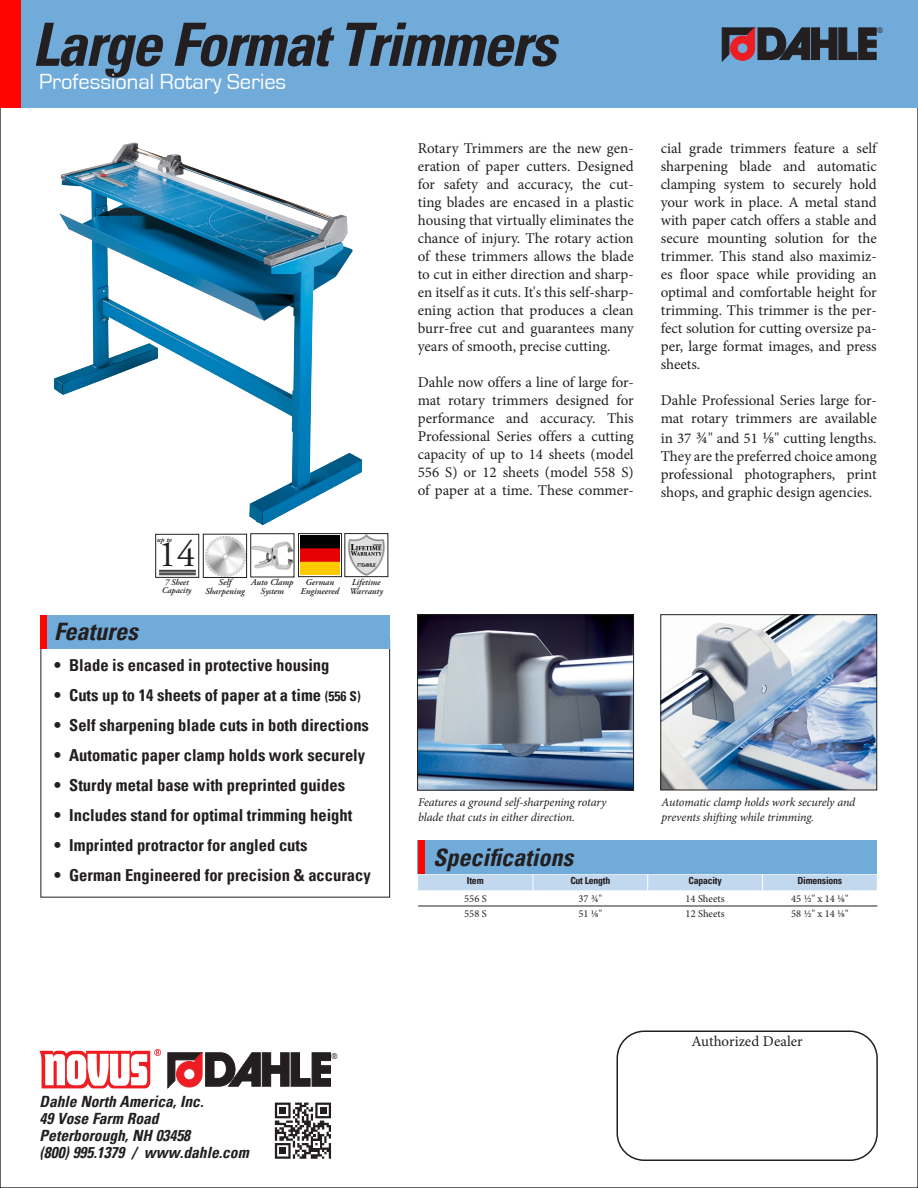
<style>
.page{position:relative;width:918px;height:1188px;background:#fff}
.page>*{position:absolute;margin:0;border:0;box-sizing:border-box;transform-origin:0 0}
.t1{font:italic 700 condensed 60px "Univers";letter-spacing:-.03em;color:#231f20}
.t2{font:37.2px "Adobe Garamond Pro";color:#231f20}
.t3{font:italic 700 condensed 24px "Univers";color:#231f20}
.t4{font:22.5px "Eurostile";color:#fff}
.t5{font:700 condensed 16.5px "Univers";color:#231f20}
.t6{font:italic 700 condensed 15.45px/17.1px "Univers";color:#231f20}
.t7{font:15px/18px "Minion Pro";color:#231f20;text-align:justify}
.t8{font:14.85px "Minion Pro";color:#231f20}
.t9{font:italic 12px/14.4px "Minion Pro";letter-spacing:-.01em;color:#231f20}
.t10{font:10.5px "Minion Pro";color:#231f20}
.t11{font:700 condensed 9.75px "Univers";letter-spacing:-.02em;color:#231f20}
.t12{font:italic 600 9px/8.7px "Adobe Garamond Pro";color:#231f20;text-align:center}
.t13{font:9px "Trebuchet MS";color:#231f20}
.t14{font:italic 600 8.85px/7.8px "Adobe Garamond Pro";letter-spacing:-.01em;color:#231f20;text-align:center}
.t15{font:8.55px "Trebuchet MS";color:#231f20}
.t16{font:italic 600 7.65px "Adobe Garamond Pro";color:#231f20}
.s1{font-size:16.5px}
.s2{font-size:13.5px}
</style>
<div class="page">
<div style="left:616px;top:1030px;width:262px;height:131px;border:2px solid #231f20;border-radius:27px"></div>
<svg style="left:168px;top:1052px;width:163px;height:36px"></svg>
<svg style="left:39px;top:1049px;width:122px;height:39px"></svg>
<svg style="left:274px;top:1102px;width:57px;height:57px"></svg>
<svg style="left:275px;top:1103px;width:56px;height:56px"></svg>
<div style="left:0;top:0;width:918px;height:108px;background:#71abda"></div>
<div style="left:0;top:0;width:20px;height:108px;background:#ff0501"></div>
<svg style="left:722px;top:27px;width:154px;height:35px"></svg>
<svg style="left:418px;top:874px;width:459px;height:17px"></svg>
<hr style="left:418px;top:906px;width:115px;height:1px;background:#231f20">
<hr style="left:533px;top:906px;width:115px;height:1px;background:#231f20">
<hr style="left:648px;top:906px;width:114px;height:1px;background:#231f20">
<hr style="left:762px;top:906px;width:115px;height:1px;background:#231f20">
<div style="left:40px;top:615px;width:350px;height:34px;background:#71abda"></div>
<div style="left:40px;top:615px;width:7px;height:34px;background:#ff0501"></div>
<div style="left:418px;top:840px;width:459px;height:34px;background:#71abda"></div>
<div style="left:418px;top:840px;width:6px;height:34px;background:#ff0501"></div>
<img style="left:347px;top:535px;width:38px;height:40px">
<div style="left:344px;top:533px;width:44px;height:44px;border:1px solid #231f20"></div>
<div style="left:298px;top:533px;width:44px;height:44px;border:1px solid #231f20"></div>
<img style="left:300px;top:535px;width:40px;height:40px">
<img style="left:205px;top:536px;width:40px;height:40px">
<div style="left:203px;top:534px;width:44px;height:44px;border:1px solid #231f20"></div>
<img style="left:252px;top:541px;width:40px;height:29px">
<div style="left:250px;top:533px;width:44px;height:44px;border:1px solid #231f20"></div>
<div style="left:155px;top:534px;width:44px;height:44px;border:1px solid #231f20"></div>
<hr style="left:159px;top:574px;width:37px;height:1px;background:#231f20">
<hr style="left:159px;top:573px;width:37px;height:1px;background:#231f20">
<hr style="left:159px;top:572px;width:37px;height:1px;background:#231f20">
<hr style="left:159px;top:570px;width:37px;height:1px;background:#231f20">
<img style="left:54px;top:142px;width:308px;height:383px">
<img style="left:419px;top:616px;width:213px;height:173px">
<div style="left:417px;top:614px;width:217px;height:177px;border:1px solid #231f20"></div>
<img style="left:662px;top:616px;width:213px;height:172px">
<div style="left:660px;top:614px;width:217px;height:176px;border:1px solid #231f20"></div>
<p class="t1" style="left:32px;top:8px;width:525px">Large Format Trimmers</p>
<p class="t4" style="left:39px;top:69px;width:249px">Professional Rotary Series</p>
<p class="t3" style="left:54px;top:617px;width:85px">Features</p>
<p class="t16" style="left:157px;top:535px;width:17px">up to</p>
<p class="t2" style="left:158px;top:532px;width:39px">14</p>
<p class="t14" style="left:162px;top:579px;width:31px">7 Sheet<br>Capacity</p>
<p class="t12" style="left:251px;top:578px;width:44px">Auto Clamp<br>System</p>
<p class="t12" style="left:205px;top:578px;width:41px">Self<br>Sharpening</p>
<p class="t12" style="left:301px;top:578px;width:40px">German<br>Engineered</p>
<p class="t12" style="left:349px;top:578px;width:35px;text-align:left">Lifetime<br>Warranty</p>
<p class="t7" style="left:418px;top:140px;width:218px">Rotary Trimmers are the new gen&shy;eration of paper cutters. Designed for safety and accuracy, the cut&shy;ting blades are encased in a plastic housing that virtually eliminates the chance of injury. The rotary action of these trimmers allows the blade to cut in either direction and sharp&shy;en itself as it cuts. It's this self-sharp&shy;ening action that produces a clean burr-free cut and guarantees many years of smooth, precise cutting.</p>
<p class="t7" style="left:418px;top:374px;width:218px">Dahle now offers a line of large for&shy;mat rotary trimmers designed for performance and accuracy. This Professional Series offers a cutting capacity of up to 14 sheets (model 556 S) or 12 sheets (model 558 S) of paper at a time. These commer-</p>
<p class="t15" style="left:877px;top:25px;width:8px">®</p>
<p class="t7" style="left:661px;top:140px;width:218px">cial grade trimmers feature a self sharpening blade and automatic clamping system to securely hold your work in place. A metal stand with paper catch offers a stable and secure mounting solution for the trimmer. This stand also maximiz&shy;es floor space while providing an optimal and comfortable height for trimming. This trimmer is the per&shy;fect solution for cutting oversize pa&shy;per, large format images, and press sheets.</p>
<p class="t7" style="left:661px;top:392px;width:218px">Dahle Professional Series large for&shy;mat rotary trimmers are available</p>
<p class="t7" style="left:661px;top:429px;width:217px">in 37 <span class="s1">3⁄4</span>" and 51 <span class="s1">1⁄8</span>" cutting lengths.<br>They are the preferred choice among professional photographers, print shops, and graphic design agencies.</p>
<p class="t5" style="left:54px;top:655px;width:277px">• Blade is encased in protective housing</p>
<p class="t5" style="left:54px;top:685px;width:308px">• Cuts up to 14 sheets of paper at a time <span class="s2">(556 S)</span></p>
<p class="t5" style="left:54px;top:715px;width:316px">• Self sharpening blade cuts in both directions</p>
<p class="t5" style="left:54px;top:745px;width:313px">• Automatic paper clamp holds work securely</p>
<p class="t5" style="left:54px;top:775px;width:293px">• Sturdy metal base with preprinted guides</p>
<p class="t5" style="left:54px;top:805px;width:300px">• Includes stand for optimal trimming height</p>
<p class="t5" style="left:54px;top:835px;width:255px">• Imprinted protractor for angled cuts</p>
<p class="t5" style="left:54px;top:865px;width:318px">• German Engineered for precision &amp; accuracy</p>
<p class="t11" style="left:467px;top:875px;width:18px">Item</p>
<p class="t11" style="left:570px;top:875px;width:41px">Cut Length</p>
<p class="t11" style="left:688px;top:875px;width:35px">Capacity</p>
<p class="t11" style="left:797px;top:875px;width:46px">Dimensions</p>
<p class="t10" style="left:464px;top:892px;width:24px">556 S</p>
<p class="t10" style="left:578px;top:892px;width:25px">37 3⁄4"</p>
<p class="t10" style="left:686px;top:892px;width:40px">14 Sheets</p>
<p class="t10" style="left:791px;top:892px;width:59px">45 1/2" x 14 1/8"</p>
<p class="t10" style="left:464px;top:907px;width:24px">558 S</p>
<p class="t10" style="left:578px;top:907px;width:25px">51 1/8"</p>
<p class="t10" style="left:686px;top:907px;width:40px">12 Sheets</p>
<p class="t10" style="left:791px;top:907px;width:59px">58 1/2" x 14 1/8"</p>
<p class="t9" style="left:418px;top:795px;width:190px">Features a ground self-sharpening rotary blade that cuts in either direction.</p>
<p class="t9" style="left:662px;top:795px;width:195px">Automatic clamp holds work securely and prevents shifting while trimming.</p>
<p class="t3" style="left:433px;top:843px;width:142px">Specifications</p>
<p class="t6" style="left:40px;top:1093px;width:211px">Dahle North America, Inc.<br>49 Vose Farm Road<br>Peterborough, NH 03458<br>(800) 995.1379 / www.dahle.com</p>
<p class="t13" style="left:331px;top:1050px;width:8px">®</p>
<p class="t8" style="left:692px;top:1031px;width:113px">Authorized Dealer</p>
</div>
